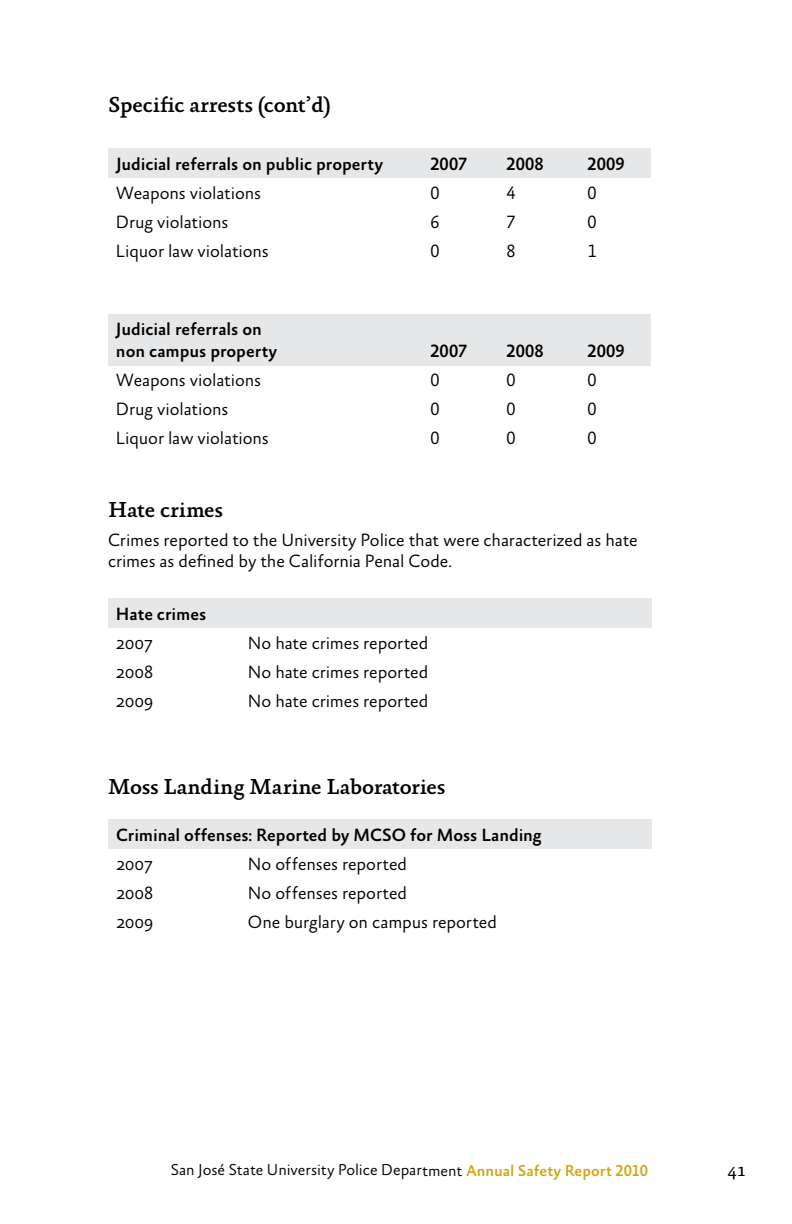
<style>
.page{position:relative;width:792px;height:1224px;background:#fff}
.page>*{position:absolute;margin:0;border:0;box-sizing:border-box;transform-origin:0 0}
.t1{font:500 22px "Absara OT";letter-spacing:-.01em;color:#000}
.t2{font:300 18px/22px "Absara Sans OT";letter-spacing:-.01em;color:#000}
.t3{font:500 18px/22px "Absara Sans OT";letter-spacing:-.005em;color:#000}
.t4{font:18px "Absara OT";color:#000}
.t5{font:300 16px "Absara Sans OT";letter-spacing:-.005em;color:#000}
.s1{font-weight:300}
.s2{font-weight:500;color:#d1a516}
</style>
<div class="page">
<div style="left:108px;top:149px;width:314px;height:29px;background:#e6e7e8"></div>
<div style="left:422px;top:149px;width:77px;height:29px;background:#e6e7e8"></div>
<div style="left:499px;top:149px;width:81px;height:29px;background:#e6e7e8"></div>
<div style="left:580px;top:149px;width:71px;height:29px;background:#e6e7e8"></div>
<div style="left:108px;top:314px;width:314px;height:51px;background:#e6e7e8"></div>
<div style="left:422px;top:314px;width:77px;height:51px;background:#e6e7e8"></div>
<div style="left:499px;top:314px;width:81px;height:51px;background:#e6e7e8"></div>
<div style="left:580px;top:314px;width:71px;height:51px;background:#e6e7e8"></div>
<div style="left:108px;top:599px;width:132px;height:29px;background:#e6e7e8"></div>
<div style="left:240px;top:599px;width:411px;height:29px;background:#e6e7e8"></div>
<div style="left:108px;top:820px;width:543px;height:29px;background:#e6e7e8"></div>
<h3 class="t1" style="left:108px;top:92px;width:225px">Specific arrests (cont’d)</h3>
<p class="t3" style="left:116px;top:154px;width:269px">Judicial referrals on public property</p>
<p class="t3" style="left:430px;top:154px;width:38px">2007</p>
<p class="t3" style="left:507px;top:154px;width:39px">2008</p>
<p class="t3" style="left:588px;top:154px;width:39px">2009</p>
<p class="t2" style="left:116px;top:182px;width:147px">Weapons violations</p>
<p class="t2" style="left:430px;top:182px;width:11px">0</p>
<p class="t2" style="left:507px;top:182px;width:11px">4</p>
<p class="t2" style="left:588px;top:182px;width:11px">0</p>
<p class="t2" style="left:116px;top:212px;width:114px">Drug violations</p>
<p class="t2" style="left:430px;top:212px;width:11px">6</p>
<p class="t2" style="left:507px;top:212px;width:11px">7</p>
<p class="t2" style="left:588px;top:212px;width:11px">0</p>
<p class="t2" style="left:116px;top:241px;width:154px">Liquor law violations</p>
<p class="t2" style="left:430px;top:241px;width:11px">0</p>
<p class="t2" style="left:507px;top:241px;width:11px">8</p>
<p class="t2" style="left:588px;top:241px;width:11px">1</p>
<p class="t3" style="left:116px;top:319px;width:163px">Judicial referrals on non campus property</p>
<p class="t3" style="left:430px;top:341px;width:38px">2007</p>
<p class="t3" style="left:507px;top:341px;width:39px">2008</p>
<p class="t3" style="left:588px;top:341px;width:39px">2009</p>
<p class="t2" style="left:116px;top:370px;width:147px">Weapons violations</p>
<p class="t2" style="left:430px;top:370px;width:11px">0</p>
<p class="t2" style="left:507px;top:370px;width:11px">0</p>
<p class="t2" style="left:588px;top:370px;width:11px">0</p>
<p class="t2" style="left:116px;top:399px;width:114px">Drug violations</p>
<p class="t2" style="left:430px;top:399px;width:11px">0</p>
<p class="t2" style="left:507px;top:399px;width:11px">0</p>
<p class="t2" style="left:588px;top:399px;width:11px">0</p>
<p class="t2" style="left:116px;top:428px;width:154px">Liquor law violations</p>
<p class="t2" style="left:430px;top:428px;width:11px">0</p>
<p class="t2" style="left:507px;top:428px;width:11px">0</p>
<p class="t2" style="left:588px;top:428px;width:11px">0</p>
<h3 class="t1" style="left:108px;top:496px;width:117px">Hate crimes</h3>
<p class="t2" style="left:108px;top:529px;width:531px">Crimes reported to the University Police that were characterized as hate crimes as defined by the California Penal Code.</p>
<p class="t3" style="left:116px;top:600px;width:92px;line-height:28.8px">Hate crimes<br><span class="s1">2007</span></p>
<p class="t2" style="left:248px;top:633px;width:182px">No hate crimes reported</p>
<p class="t2" style="left:116px;top:662px;width:39px">2008</p>
<p class="t2" style="left:248px;top:662px;width:182px">No hate crimes reported</p>
<p class="t2" style="left:116px;top:691px;width:39px">2009</p>
<p class="t2" style="left:248px;top:691px;width:182px">No hate crimes reported</p>
<h3 class="t1" style="left:108px;top:774px;width:339px">Moss Landing Marine Laboratories</h3>
<p class="t3" style="left:116px;top:821px;width:427px;line-height:29px">Criminal offenses: Reported by MCSO for Moss Landing<br><span class="s1">2007</span></p>
<p class="t2" style="left:248px;top:854px;width:161px">No offenses reported</p>
<p class="t2" style="left:116px;top:883px;width:39px">2008</p>
<p class="t2" style="left:248px;top:883px;width:161px">No offenses reported</p>
<p class="t2" style="left:116px;top:912px;width:39px">2009</p>
<p class="t2" style="left:248px;top:912px;width:251px">One burglary on campus reported</p>
<p class="t5" style="left:171px;top:1161px;width:479px">San José State University Police Department <span class="s2">Annual Safety Report 2010</span></p>
<p class="t4" style="left:728px;top:1159px;width:20px">41</p>
</div>
